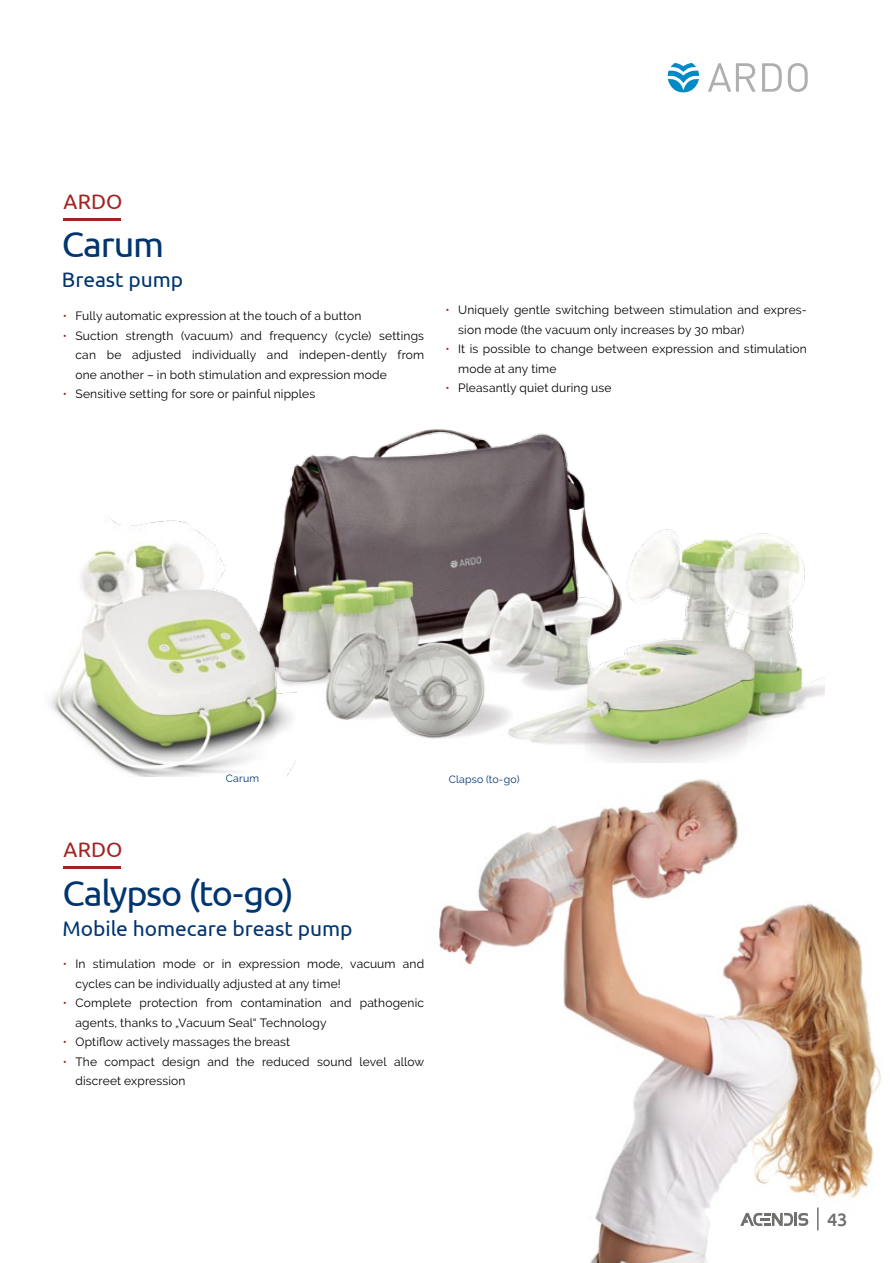
<style>
.page{position:relative;width:893px;height:1263px;background:#fff}
.page>*{position:absolute;margin:0;border:0;box-sizing:border-box;transform-origin:0 0}
.t1{font:36px "Ubuntu";color:#003570}
.t2{font:21px "Ubuntu";color:#003570}
.t3{font:21px "Ubuntu";letter-spacing:.005em;color:#a42220}
.t4{font:500 18px "Ubuntu";color:#6f6f6e}
.t5{font:12px/19.5px "Raleway";letter-spacing:.015em;color:#000}
.t6{font:10.5px "Raleway";letter-spacing:.02em;color:#003570}
.s1{color:#a42220}
</style>
<div class="page">
<svg style="left:708px;top:63px;width:48px;height:29px"></svg>
<svg style="left:762px;top:63px;width:20px;height:29px"></svg>
<svg style="left:788px;top:63px;width:20px;height:29px"></svg>
<svg style="left:668px;top:63px;width:31px;height:29px"></svg>
<img style="left:284px;top:429px;width:541px;height:334px">
<img style="left:439px;top:779px;width:442px;height:484px">
<hr style="left:64px;top:219px;width:57px;height:2px;background:#a42220">
<hr style="left:64px;top:866px;width:57px;height:2px;background:#a42220">
<img style="left:50px;top:517px;width:246px;height:260px">
<svg style="left:740px;top:1213px;width:68px;height:13px"></svg>
<hr style="left:817px;top:1207px;width:2px;height:23px;background:#6f6f6e">
<h2 class="t3" style="left:64px;top:188px;width:60px">ardo</h2>
<h1 class="t1" style="left:62px;top:223px;width:104px">Carum</h1>
<h2 class="t2" style="left:62px;top:267px;width:123px">Breast pump</h2>
<p class="t5" style="left:63px;top:306px;width:300px"><span class="s1">•</span> Fully automatic expression at the touch of a button</p>
<p class="t5" style="left:75px;top:325px;width:350px;text-align:justify;text-indent:-13px"><span class="s1">•</span> Suction strength (vacuum) and frequency (cycle) settings can be adjusted individually and indepen-dently from one another – in both stimulation and expression mode</p>
<p class="t5" style="left:63px;top:384px;width:254px"><span class="s1">•</span> Sensitive setting for sore or painful nipples</p>
<p class="t5" style="left:458px;top:300px;width:350px;text-indent:-13px"><span class="s1">•</span> Uniquely gentle switching between stimulation and expres&shy;sion mode (the vacuum only increases by 30 mbar)</p>
<p class="t5" style="left:458px;top:339px;width:350px;text-indent:-13px"><span class="s1">•</span> It is possible to change between expression and stimulation mode at any time</p>
<p class="t5" style="left:445px;top:378px;width:168px"><span class="s1">•</span> Pleasantly quiet during use</p>
<p class="t6" style="left:226px;top:772px;width:35px">Carum</p>
<h2 class="t3" style="left:64px;top:836px;width:60px">ardo</h2>
<h1 class="t1" style="left:63px;top:871px;width:233px">Calypso (to-go)</h1>
<h2 class="t2" style="left:63px;top:915px;width:292px">Mobile homecare breast pump</h2>
<p class="t5" style="left:75px;top:954px;width:350px;text-indent:-13px"><span class="s1">•</span> In stimulation mode or in expression mode, vacuum and cycles can be individually adjusted at any time!</p>
<p class="t5" style="left:75px;top:993px;width:350px;text-indent:-13px"><span class="s1">•</span> Complete protection from contamination and pathogenic agents, thanks to „Vacuum Seal“ Technology</p>
<p class="t5" style="left:63px;top:1032px;width:229px"><span class="s1">•</span> Optiflow actively massages the breast</p>
<p class="t5" style="left:75px;top:1051px;width:350px;text-indent:-13px"><span class="s1">•</span> The compact design and the reduced sound level allow discreet expression</p>
<p class="t6" style="left:449px;top:773px;width:72px">Clapso (to-go)</p>
<h3 class="t4" style="left:827px;top:1208px;width:22px">43</h3>
</div>
